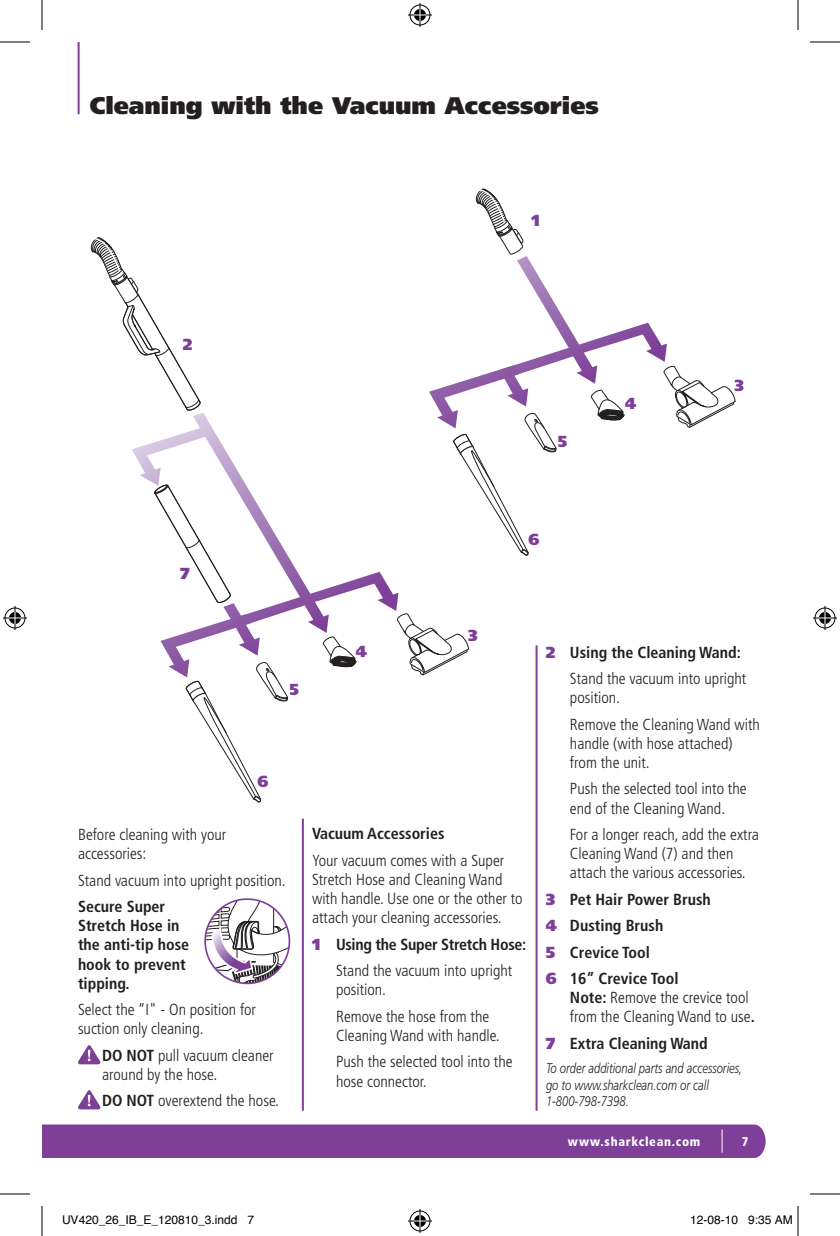
<style>
.page{position:relative;width:840px;height:1236px;background:#fff}
.page>*{position:absolute;margin:0;border:0;box-sizing:border-box;transform-origin:0 0}
.t1{font:900 24px "Frutiger";color:#231f20}
.t2{font:300 condensed 16px/19.2px "Frutiger LT Std";color:#231f20}
.t3{font:700 condensed 16px/19.2px "Frutiger LT Std";color:#231f20}
.t4{font:700 condensed 16px/26.4px "Frutiger LT Std";letter-spacing:-.02em;color:#231f20}
.t5{font:900 16px "Frutiger";color:#7e3f98}
.t6{font:italic 300 14px/16.8px "Frutiger";color:#231f20;scale:.8 1}
.t7{font:900 condensed 12.6px "Frutiger LT Std";letter-spacing:.055em;color:#fff}
.t8{font:12px "Helvetica";color:#000}
.s1{font-weight:700}
.s2{font-family:"Frutiger";font-weight:900;font-stretch:normal;color:#7e3f98}
.s3{font-weight:300}
</style>
<div class="page">
<div style="left:42px;top:1125px;width:724px;height:33px;background:#7e3f98"></div>
<hr style="left:78px;top:42px;width:2px;height:72px;background:#7e3f98">
<svg style="left:205px;top:899px;width:84px;height:85px"></svg>
<hr style="left:536px;top:645px;width:2px;height:466px;background:#7e3f98">
<svg style="left:78px;top:1045px;width:23px;height:19px"></svg>
<svg style="left:78px;top:1090px;width:23px;height:19px"></svg>
<svg style="left:429px;top:188px;width:307px;height:368px"></svg>
<hr style="left:302px;top:819px;width:2px;height:292px;background:#7e3f98">
<svg style="left:399px;top:613px;width:70px;height:63px"></svg>
<svg style="left:329px;top:656px;width:28px;height:11px"></svg>
<svg style="left:193px;top:413px;width:206px;height:243px"></svg>
<svg style="left:161px;top:614px;width:127px;height:189px"></svg>
<svg style="left:132px;top:427px;width:100px;height:177px"></svg>
<svg style="left:90px;top:237px;width:111px;height:174px"></svg>
<hr style="left:0;top:42px;width:30px;height:1px;background:#000">
<hr style="left:810px;top:42px;width:30px;height:1px;background:#000">
<hr style="left:0;top:1194px;width:30px;height:1px;background:#000">
<hr style="left:810px;top:1194px;width:30px;height:1px;background:#000">
<hr style="left:42px;top:0;width:1px;height:30px;background:#000">
<hr style="left:42px;top:1206px;width:1px;height:30px;background:#000">
<hr style="left:798px;top:0;width:1px;height:30px;background:#000">
<hr style="left:798px;top:1206px;width:1px;height:30px;background:#000">
<svg style="left:408px;top:3px;width:24px;height:24px"></svg>
<svg style="left:408px;top:1209px;width:24px;height:24px"></svg>
<svg style="left:3px;top:606px;width:24px;height:24px"></svg>
<svg style="left:813px;top:606px;width:24px;height:24px"></svg>
<h1 class="t1" style="left:90px;top:91px;width:510px">Cleaning with the Vacuum Accessories</h1>
<p class="t5" style="left:532px;top:210px;width:10px">1</p>
<p class="t5" style="left:183px;top:335px;width:11px">2</p>
<p class="t5" style="left:558px;top:431px;width:11px">5</p>
<p class="t5" style="left:625px;top:394px;width:13px">4</p>
<p class="t5" style="left:734px;top:376px;width:11px">3</p>
<p class="t5" style="left:180px;top:564px;width:11px">7</p>
<p class="t5" style="left:528px;top:530px;width:12px">6</p>
<p class="t5" style="left:289px;top:680px;width:11px">5</p>
<p class="t5" style="left:356px;top:642px;width:13px">4</p>
<p class="t5" style="left:468px;top:625px;width:11px">3</p>
<p class="t5" style="left:257px;top:772px;width:12px">6</p>
<p class="t2" style="left:78px;top:825px;width:150px">Before cleaning with your accessories:</p>
<p class="t2" style="left:78px;top:871px;width:209px">Stand vacuum into upright position.</p>
<p class="t3" style="left:78px;top:897px;width:113px">Secure Super<br>Stretch Hose in the anti-tip hose hook to prevent tipping.</p>
<p class="t2" style="left:78px;top:1000px;width:180px">Select the “I" - On position for suction only cleaning.</p>
<p class="t2" style="left:102px;top:1046px;width:173px"><span class="s1">DO NOT</span> pull vacuum cleaner around by the hose.</p>
<p class="t2" style="left:102px;top:1092px;width:179px"><span class="s1">DO NOT</span> overextend the hose.</p>
<p class="t3" style="left:312px;top:824px;width:134px">Vacuum Accessories</p>
<p class="t2" style="left:312px;top:851px;width:212px">Your vacuum comes with a Super<br>Stretch Hose and Cleaning Wand with handle. Use one or the other to attach your cleaning accessories.</p>
<p class="t4" style="left:336px;top:931px;width:192px;text-indent:-24px"><span class="s2">1</span> Using the Super Stretch Hose:<br><span class="s3">Stand the vacuum into upright</span></p>
<p class="t2" style="left:336px;top:977px;width:155px;line-height:26.4px">position.<br>Remove the hose from the</p>
<p class="t2" style="left:336px;top:1023px;width:178px;line-height:26.4px">Cleaning Wand with handle.<br>Push the selected tool into the</p>
<p class="t2" style="left:336px;top:1072px;width:92px">hose connector.</p>
<p class="t2" style="left:570px;top:639px;width:178px;line-height:26.4px;text-indent:-24px"><span class="s2">2</span> <span class="s1">Using the Cleaning Wand:<br></span>Stand the vacuum into upright</p>
<p class="t2" style="left:570px;top:685px;width:191px;line-height:26.4px">position.<br>Remove the Cleaning Wand with</p>
<p class="t2" style="left:570px;top:734px;width:164px">handle (with hose attached) from the unit.</p>
<p class="t2" style="left:570px;top:780px;width:178px">Push the selected tool into the end of the Cleaning Wand.</p>
<p class="t2" style="left:570px;top:825px;width:190px">For a longer reach, add the extra<br>Cleaning Wand (7) and then attach the various accessories.</p>
<p class="t3" style="left:546px;top:886px;width:166px;line-height:26.4px"><span class="s2">3</span> Pet Hair Power Brush<br><span class="s2">4</span> Dusting Brush<br><span class="s2">5</span> Crevice Tool<br><span class="s2">6</span> 16” Crevice Tool</p>
<p class="t2" style="left:570px;top:988px;width:186px"><span class="s1">Note:</span> Remove the crevice tool from the Cleaning Wand to use<span class="s1">.</span></p>
<p class="t3" style="left:546px;top:1034px;width:163px"><span class="s2">7</span> Extra Cleaning Wand</p>
<p class="t6" style="left:546px;top:1060px;width:247px">To order additional parts and accessories, go to www.sharkclean.com or call<br>1-800-798-7398.</p>
<p class="t7" style="left:568px;top:1134px;width:134px">www.sharkclean.com</p>
<p class="t7" style="left:742px;top:1134px;width:8px">7</p>
<p class="t8" style="left:62px;top:1211px;width:194px">UV420_26_IB_E_120810_3.indd 7</p>
<p class="t8" style="left:690px;top:1211px;width:104px">12-08-10 9:35 AM</p>
</div>
